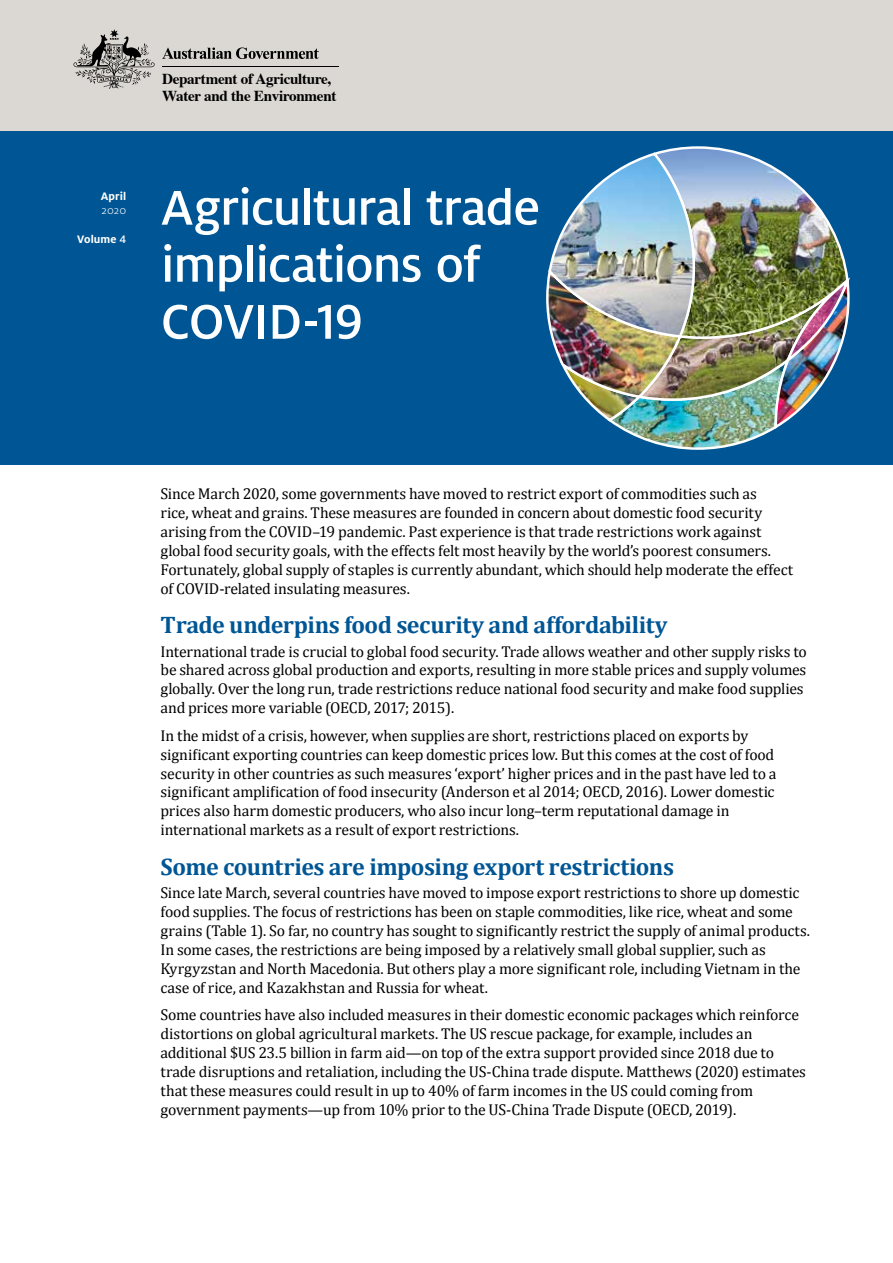
<style>
.page{position:relative;width:893px;height:1263px;background:#fff}
.page>*{position:absolute;margin:0;border:0;box-sizing:border-box;transform-origin:0 0}
.t1{font:500 54px/57px "Milo Pro";letter-spacing:-.02em;color:#fff}
.t2{font:700 24px "Cambria";letter-spacing:-.015em;color:#005695}
.t3{font:15.75px/18.9px "Cambria";letter-spacing:-.01em;color:#000}
.t4{font:700 15.15px/17.1px "Times";letter-spacing:-.02em;color:#000}
.t5{font:700 12px "Milo Pro";letter-spacing:.01em;color:#fff}
.t6{font:300 12px "Milo Pro";color:#fff}
.s1{font-weight:500}
</style>
<div class="page">
<div style="left:0;top:130px;width:893px;height:335px;background:#005695"></div>
<div style="left:0;top:0;width:893px;height:130px;background:#dbd7d3"></div>
<svg style="left:162px;top:47px;width:157px;height:12px"></svg>
<hr style="left:162px;top:66px;width:177px;height:1px;background:#000">
<svg style="left:73px;top:29px;width:82px;height:60px"></svg>
<img style="left:546px;top:146px;width:304px;height:304px">
<p class="t5" style="left:101px;top:189px;width:27px">April</p>
<p class="t6" style="left:102px;top:204px;width:26px">2020</p>
<p class="t5" style="left:77px;top:232px;width:51px">Volume <span class="s1">4</span></p>
<p class="t4" style="left:162px;top:69px;width:176px">Department of Agriculture,<br>Water and the Environment</p>
<h1 class="t1" style="left:161px;top:179px;width:381px">Agricultural trade implications of<br>COVID-19</h1>
<p class="t3" style="left:161px;top:484px;width:634px">Since March 2020, some governments have moved to restrict export of commodities such as<br>rice, wheat and grains. These measures are founded in concern about domestic food security arising from the COVID–19 pandemic. Past experience is that trade restrictions work against global food security goals, with the effects felt most heavily by the world’s poorest consumers.<br>Fortunately, global supply of staples is currently abundant, which should help moderate the effect of COVID-related insulating measures.</p>
<h2 class="t2" style="left:161px;top:608px;width:509px">Trade underpins food security and affordability</h2>
<p class="t3" style="left:161px;top:642px;width:648px">International trade is crucial to global food security. Trade allows weather and other supply risks to be shared across global production and exports, resulting in more stable prices and supply volumes globally. Over the long run, trade restrictions reduce national food security and make food supplies and prices more variable (OECD, 2017; 2015).</p>
<p class="t3" style="left:161px;top:726px;width:618px">In the midst of a crisis, however, when supplies are short, restrictions placed on exports by significant exporting countries can keep domestic prices low. But this comes at the cost of food security in other countries as such measures ‘export’ higher prices and in the past have led to a significant amplification of food insecurity (Anderson et al 2014; OECD, 2016). Lower domestic prices also harm domestic producers, who also incur long–term reputational damage in international markets as a result of export restrictions.</p>
<h2 class="t2" style="left:161px;top:850px;width:515px">Some countries are imposing export restrictions</h2>
<p class="t3" style="left:161px;top:883px;width:651px">Since late March, several countries have moved to impose export restrictions to shore up domestic food supplies. The focus of restrictions has been on staple commodities, like rice, wheat and some grains (Table 1). So far, no country has sought to significantly restrict the supply of animal products.<br>In some cases, the restrictions are being imposed by a relatively small global supplier, such as Kyrgyzstan and North Macedonia. But others play a more significant role, including Vietnam in the case of rice, and Kazakhstan and Russia for wheat.</p>
<p class="t3" style="left:161px;top:1005px;width:647px">Some countries have also included measures in their domestic economic packages which reinforce distortions on global agricultural markets. The US rescue package, for example, includes an additional $US 23.5 billion in farm aid—on top of the extra support provided since 2018 due to trade disruptions and retaliation, including the US-China trade dispute. Matthews (2020) estimates that these measures could result in up to 40% of farm incomes in the US could coming from government payments—up from 10% prior to the US-China Trade Dispute (OECD, 2019).</p>
</div>
